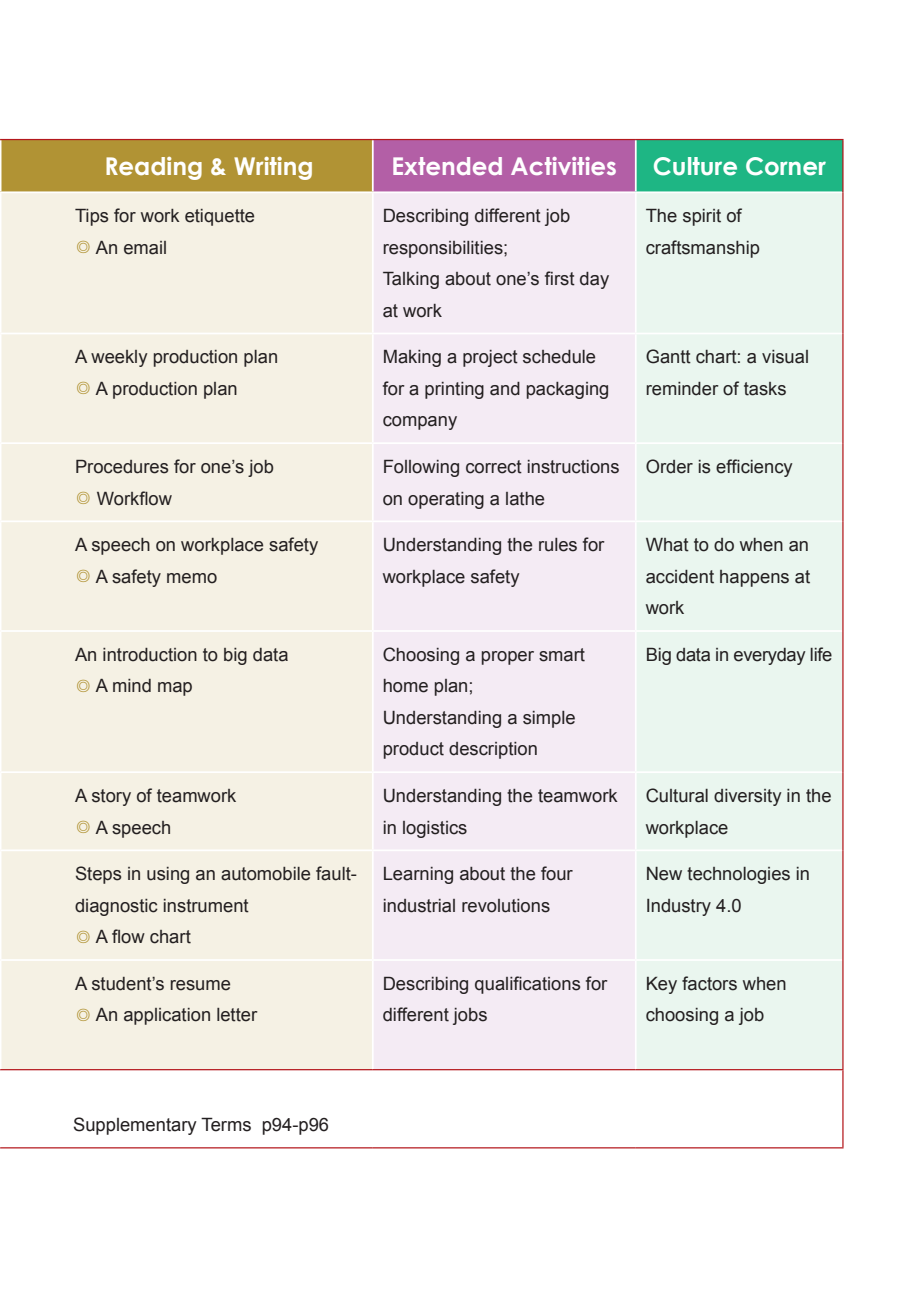
<style>
.page{position:relative;width:918px;height:1290px;background:#fff}
.page>*{position:absolute;margin:0;border:0;box-sizing:border-box;transform-origin:0 0}
.t1{font:700 24.5px "Century Gothic";color:#fff}
.t2{font:18.38px/31.5px "Arial";color:#231f20}
.t3{font:18.38px "Arial";letter-spacing:-.02em;color:#231f20}
.s1{font-family:"Sim Sun";font-size:16.62px;color:#b19334}
</style>
<div class="page">
<div style="left:1px;top:140px;width:372px;height:52px;background:#b19334"></div>
<div style="left:373px;top:140px;width:263px;height:52px;background:#b35fa6"></div>
<div style="left:636px;top:140px;width:207px;height:52px;background:#1eb684"></div>
<div style="left:1px;top:193px;width:371px;height:876px;background:#f5f1e4"></div>
<div style="left:374px;top:193px;width:261px;height:876px;background:#f4ebf4"></div>
<div style="left:637px;top:193px;width:205px;height:876px;background:#eaf6ef"></div>
<hr style="left:372px;top:140px;width:2px;height:51px;background:#fff">
<hr style="left:635px;top:140px;width:1px;height:51px;background:#fff">
<hr style="left:1px;top:191px;width:372px;height:2px;background:#fff">
<hr style="left:373px;top:191px;width:263px;height:2px;background:#fff">
<hr style="left:636px;top:191px;width:206px;height:2px;background:#fff">
<hr style="left:1px;top:333px;width:372px;height:1px;background:#fff">
<hr style="left:373px;top:333px;width:263px;height:1px;background:#fff">
<hr style="left:636px;top:333px;width:206px;height:1px;background:#fff">
<hr style="left:1px;top:442px;width:372px;height:2px;background:#fff">
<hr style="left:373px;top:442px;width:263px;height:2px;background:#fff">
<hr style="left:636px;top:442px;width:206px;height:2px;background:#fff">
<hr style="left:1px;top:520px;width:372px;height:2px;background:#fff">
<hr style="left:373px;top:520px;width:263px;height:2px;background:#fff">
<hr style="left:636px;top:520px;width:206px;height:2px;background:#fff">
<hr style="left:1px;top:630px;width:372px;height:2px;background:#fff">
<hr style="left:373px;top:630px;width:263px;height:2px;background:#fff">
<hr style="left:636px;top:630px;width:206px;height:2px;background:#fff">
<hr style="left:1px;top:771px;width:372px;height:2px;background:#fff">
<hr style="left:373px;top:771px;width:263px;height:2px;background:#fff">
<hr style="left:636px;top:771px;width:206px;height:2px;background:#fff">
<hr style="left:1px;top:849px;width:372px;height:2px;background:#fff">
<hr style="left:373px;top:849px;width:263px;height:2px;background:#fff">
<hr style="left:636px;top:849px;width:206px;height:2px;background:#fff">
<hr style="left:1px;top:959px;width:372px;height:2px;background:#fff">
<hr style="left:373px;top:959px;width:263px;height:2px;background:#fff">
<hr style="left:636px;top:959px;width:206px;height:2px;background:#fff">
<hr style="left:1px;top:139px;width:372px;height:1px;background:#b4181d">
<hr style="left:373px;top:139px;width:263px;height:1px;background:#b4181d">
<hr style="left:636px;top:139px;width:207px;height:1px;background:#b4181d">
<hr style="left:842px;top:140px;width:1px;height:52px;background:#b4181d">
<hr style="left:842px;top:192px;width:1px;height:141px;background:#b4181d">
<hr style="left:842px;top:333px;width:1px;height:110px;background:#b4181d">
<hr style="left:842px;top:443px;width:1px;height:78px;background:#b4181d">
<hr style="left:842px;top:521px;width:1px;height:110px;background:#b4181d">
<hr style="left:842px;top:631px;width:1px;height:141px;background:#b4181d">
<hr style="left:842px;top:772px;width:1px;height:78px;background:#b4181d">
<hr style="left:842px;top:850px;width:1px;height:110px;background:#b4181d">
<hr style="left:842px;top:960px;width:1px;height:109px;background:#b4181d">
<hr style="left:842px;top:1070px;width:1px;height:77px;background:#b4181d">
<hr style="left:1px;top:1069px;width:372px;height:1px;background:#b4181d">
<hr style="left:373px;top:1069px;width:263px;height:1px;background:#b4181d">
<hr style="left:636px;top:1069px;width:207px;height:1px;background:#b4181d">
<hr style="left:1px;top:1147px;width:372px;height:1px;background:#b4181d">
<hr style="left:373px;top:1147px;width:263px;height:1px;background:#b4181d">
<hr style="left:636px;top:1147px;width:207px;height:1px;background:#b4181d">
<h1 class="t1" style="left:104px;top:147px;width:211px">Reading &amp; Writing</h1>
<h1 class="t1" style="left:391px;top:147px;width:227px">Extended Activities</h1>
<h1 class="t1" style="left:653px;top:147px;width:174px">Culture Corner</h1>
<p class="t2" style="left:75px;top:200px;width:182px">Tips for work etiquette <span class="s1">◎</span> An email</p>
<p class="t2" style="left:383px;top:200px;width:228px">Describing different job responsibilities;<br>Talking about one’s first day at work</p>
<p class="t2" style="left:646px;top:200px;width:116px">The spirit of craftsmanship</p>
<p class="t2" style="left:75px;top:341px;width:205px">A weekly production plan <span class="s1">◎</span> A production plan</p>
<p class="t2" style="left:383px;top:341px;width:228px">Making a project schedule for a printing and packaging company</p>
<p class="t2" style="left:646px;top:341px;width:165px">Gantt chart: a visual reminder of tasks</p>
<p class="t2" style="left:75px;top:451px;width:200px">Procedures for one’s job <span class="s1">◎</span> Workflow</p>
<p class="t2" style="left:383px;top:451px;width:238px">Following correct instructions on operating a lathe</p>
<p class="t2" style="left:646px;top:451px;width:149px">Order is efficiency</p>
<p class="t2" style="left:75px;top:529px;width:245px">A speech on workplace safety <span class="s1">◎</span> A safety memo</p>
<p class="t2" style="left:383px;top:529px;width:223px">Understanding the rules for workplace safety</p>
<p class="t2" style="left:646px;top:529px;width:166px;text-align:justify">What to do when an accident happens at work</p>
<p class="t2" style="left:75px;top:639px;width:215px">An introduction to big data <span class="s1">◎</span> A mind map</p>
<p class="t2" style="left:383px;top:639px;width:204px">Choosing a proper smart home plan;<br>Understanding a simple product description</p>
<p class="t3" style="left:646px;top:642px;width:188px">Big data in everyday life</p>
<p class="t2" style="left:75px;top:780px;width:163px">A story of teamwork <span class="s1">◎</span> A speech</p>
<p class="t2" style="left:383px;top:780px;width:236px">Understanding the teamwork in logistics</p>
<p class="t2" style="left:646px;top:780px;width:187px">Cultural diversity in the workplace</p>
<p class="t2" style="left:75px;top:858px;width:283px">Steps in using an automobile fault&shy;diagnostic instrument<br><span class="s1">◎</span> A flow chart</p>
<p class="t2" style="left:383px;top:858px;width:191px">Learning about the four industrial revolutions</p>
<p class="t2" style="left:646px;top:858px;width:166px">New technologies in<br>Industry 4.0</p>
<p class="t2" style="left:75px;top:968px;width:184px">A student’s resume<br><span class="s1">◎</span> An application letter</p>
<p class="t2" style="left:383px;top:968px;width:226px">Describing qualifications for different jobs</p>
<p class="t2" style="left:646px;top:968px;width:142px">Key factors when choosing a job</p>
<p class="t2" style="left:73px;top:1109px;width:258px">Supplementary Terms p94-p96</p>
</div>
